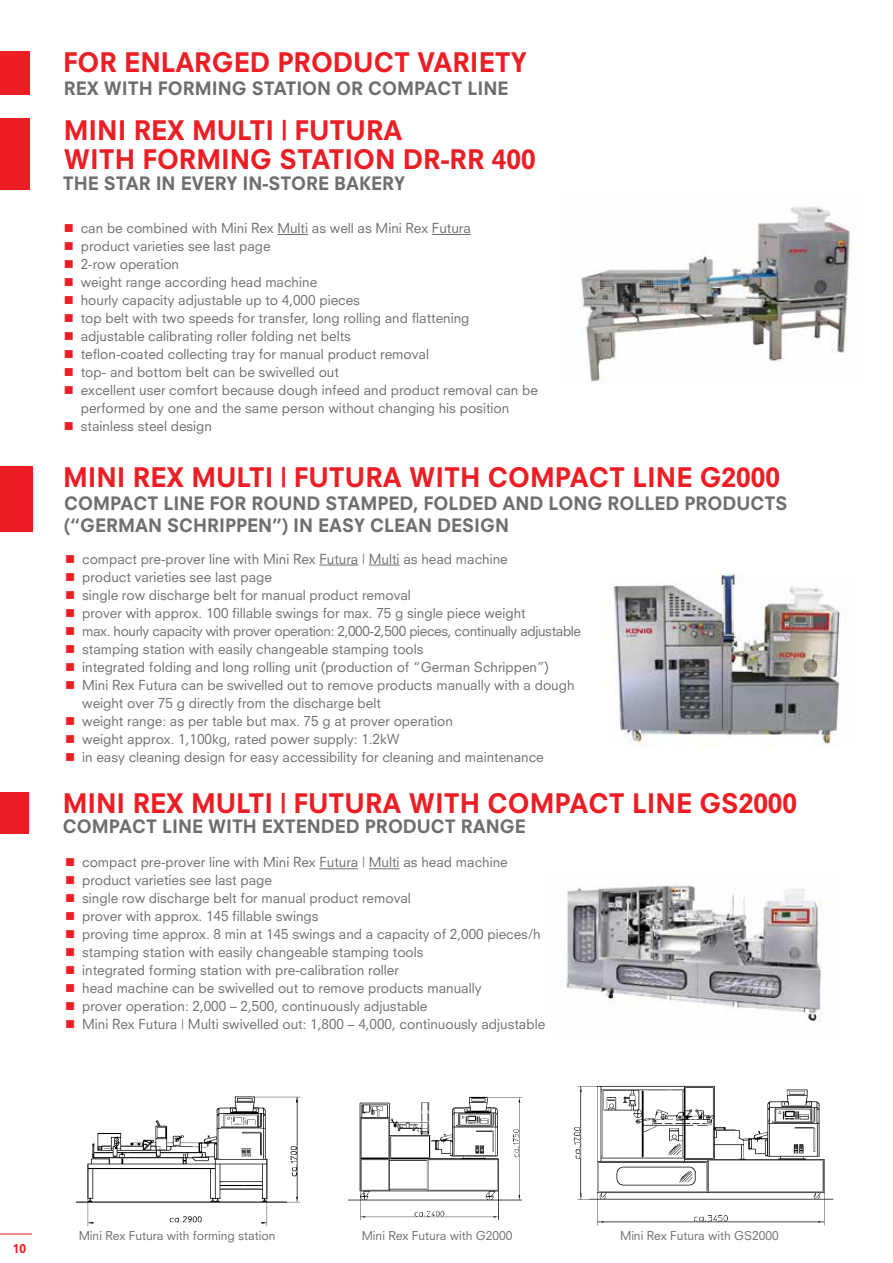
<style>
.page{position:relative;width:893px;height:1263px;background:#fff}
.page>*{position:absolute;margin:0;border:0;box-sizing:border-box;transform-origin:0 0}
.t1{font:800 26.25px/28.5px "Neuzeit S";color:#ed1d24}
.t2{font:800 18px/21.6px "Neuzeit S";color:#6d6e71}
.t3{font:13.5px/18px "Neuzeit S";color:#6d6e71}
.t4{font:12px "Neuzeit S";color:#6d6e71}
.t5{font:800 12px "Neuzeit S";color:#ed1d24}
</style>
<div class="page">
<hr style="left:0;top:1233px;width:32px;height:1px;background:#ed1d24">
<div style="left:0;top:118px;width:30px;height:72px;background:#ed1d24"></div>
<img style="left:581px;top:206px;width:272px;height:176px">
<hr style="left:277px;top:234px;width:31px;height:1px;background:#6d6e71">
<hr style="left:432px;top:234px;width:39px;height:1px;background:#6d6e71">
<img style="left:349px;top:1096px;width:174px;height:124px">
<hr style="left:319px;top:565px;width:39px;height:1px;background:#6d6e71">
<hr style="left:369px;top:565px;width:31px;height:1px;background:#6d6e71">
<div style="left:0;top:466px;width:32px;height:66px;background:#ed1d24"></div>
<img style="left:75px;top:1096px;width:226px;height:130px">
<img style="left:566px;top:883px;width:256px;height:139px">
<hr style="left:319px;top:868px;width:39px;height:1px;background:#6d6e71">
<hr style="left:369px;top:868px;width:31px;height:1px;background:#6d6e71">
<div style="left:0;top:792px;width:29px;height:41px;background:#ed1d24"></div>
<img style="left:573px;top:1085px;width:261px;height:141px">
<div style="left:0;top:51px;width:30px;height:44px;background:#ed1d24"></div>
<img style="left:605px;top:574px;width:239px;height:173px">
<h1 class="t1" style="left:63px;top:48px;width:465px">FOR ENLARGED PRODUCT VARIETY</h1>
<h2 class="t2" style="left:64px;top:77px;width:446px">REX WITH FORMING STATION OR COMPACT LINE</h2>
<h1 class="t1" style="left:64px;top:116px;width:473px">MINI REX MULTI | FUTURA<br>WITH FORMING STATION DR-RR 400</h1>
<h2 class="t2" style="left:63px;top:172px;width:344px">THE STAR IN EVERY IN-STORE BAKERY</h2>
<p class="t3" style="left:81px;top:219px;width:459px">can be combined with Mini Rex Multi as well as Mini Rex Futura<br>product varieties see last page<br>2-row operation<br>weight range according head machine<br>hourly capacity adjustable up to 4,000 pieces<br>top belt with two speeds for transfer, long rolling and flattening<br>adjustable calibrating roller folding net belts<br>teflon-coated collecting tray for manual product removal<br>top- and bottom belt can be swivelled out<br>excellent user comfort because dough infeed and product removal can be performed by one and the same person without changing his position stainless steel design</p>
<h1 class="t1" style="left:63px;top:463px;width:718px">MINI REX MULTI | FUTURA WITH COMPACT LINE G2000</h1>
<h2 class="t2" style="left:64px;top:493px;width:725px">COMPACT LINE FOR ROUND STAMPED, FOLDED AND LONG ROLLED PRODUCTS (“GERMAN SCHRIPPEN”) IN EASY CLEAN DESIGN</h2>
<p class="t3" style="left:82px;top:550px;width:500px">compact pre-prover line with Mini Rex Futura | Multi as head machine<br>product varieties see last page<br>single row discharge belt for manual product removal<br>prover with approx. 100 fillable swings for max. 75 g single piece weight<br>max. hourly capacity with prover operation: 2,000-2,500 pieces, continually adjustable stamping station with easily changeable stamping tools<br>integrated folding and long rolling unit (production of “German Schrippen”)<br>Mini Rex Futura can be swivelled out to remove products manually with a dough weight over 75 g directly from the discharge belt<br>weight range: as per table but max. 75 g at prover operation<br>weight approx. 1,100kg, rated power supply: 1.2kW<br>in easy cleaning design for easy accessibility for cleaning and maintenance</p>
<h1 class="t1" style="left:63px;top:789px;width:736px">MINI REX MULTI | FUTURA WITH COMPACT LINE GS2000</h1>
<h2 class="t2" style="left:63px;top:816px;width:465px">COMPACT LINE WITH EXTENDED PRODUCT RANGE</h2>
<p class="t3" style="left:82px;top:853px;width:464px">compact pre-prover line with Mini Rex Futura | Multi as head machine product varieties see last page<br>single row discharge belt for manual product removal<br>prover with approx. 145 fillable swings<br>proving time approx. 8 min at 145 swings and a capacity of 2,000 pieces/h stamping station with easily changeable stamping tools<br>integrated forming station with pre-calibration roller<br>head machine can be swivelled out to remove products manually<br>prover operation: 2,000 – 2,500, continuously adjustable<br>Mini Rex Futura | Multi swivelled out: 1,800 – 4,000, continuously adjustable</p>
<p class="t5" style="left:13px;top:1241px;width:15px">10</p>
<p class="t4" style="left:79px;top:1228px;width:198px">Mini Rex Futura with forming station</p>
<p class="t4" style="left:362px;top:1228px;width:152px">Mini Rex Futura with G2000</p>
<p class="t4" style="left:620px;top:1228px;width:160px">Mini Rex Futura with GS2000</p>
</div>
